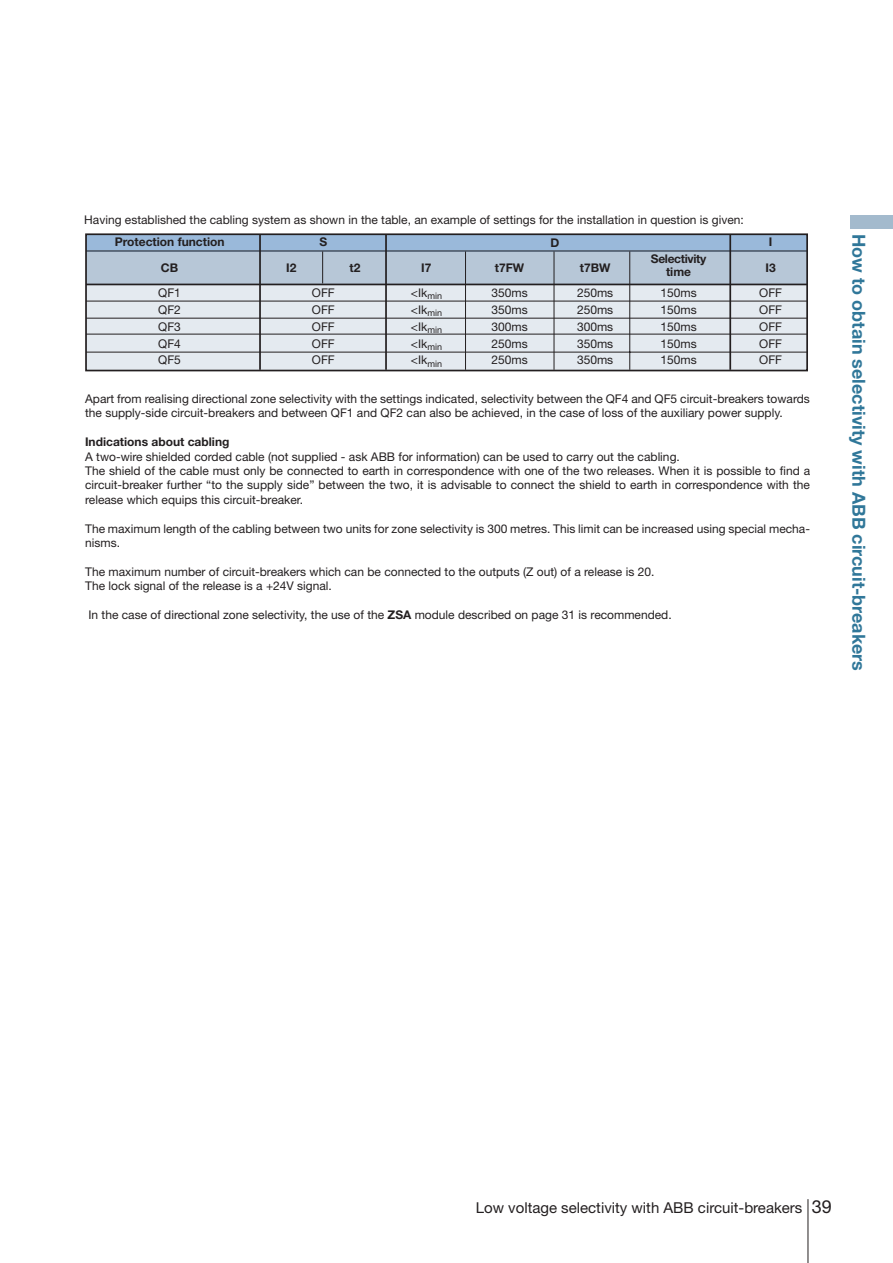
<style>
.page{position:relative;width:893px;height:1263px;background:#fff}
.page>*{position:absolute;margin:0;border:0;box-sizing:border-box;transform-origin:0 0}
.t1{font:700 18px "Helvetica Neue";color:#307799}
.t2{font:15px "Helvetica Neue";color:#231f20}
.t3{font:12px/17px "Helvetica Neue";color:#231f20;text-align:justify}
.t4{font:700 12px/25.3px "Helvetica Neue";color:#231f20;text-align:center}
.t5{font:700 12px/12.6px "Helvetica Neue";letter-spacing:-.025em;color:#231f20;text-align:center}
.s1{font-weight:700}
.s2{font-size:18px}
</style>
<div class="page">
<hr style="left:808px;top:1199px;width:1px;height:64px;background:#231f20">
<div style="left:850px;top:215px;width:43px;height:13px;background:#a3bacd"></div>
<div style="left:86px;top:234px;width:721px;height:137px;background:#e4eaf0"></div>
<div style="left:86px;top:251px;width:721px;height:33px;background:#b7c7d7"></div>
<div style="left:86px;top:234px;width:721px;height:17px;background:#9ab9da"></div>
<div style="left:85px;top:233px;width:723px;height:138px;border:2px solid #231f20"></div>
<hr style="left:86px;top:334px;width:722px;height:1px;background:#231f20">
<hr style="left:86px;top:318px;width:722px;height:1px;background:#231f20">
<hr style="left:86px;top:301px;width:722px;height:1px;background:#231f20">
<hr style="left:86px;top:284px;width:722px;height:1px;background:#231f20">
<hr style="left:86px;top:251px;width:722px;height:1px;background:#231f20">
<hr style="left:465px;top:251px;width:1px;height:119px;background:#231f20">
<hr style="left:554px;top:251px;width:1px;height:119px;background:#231f20">
<hr style="left:729px;top:234px;width:2px;height:136px;background:#231f20">
<hr style="left:259px;top:234px;width:2px;height:136px;background:#231f20">
<hr style="left:322px;top:251px;width:1px;height:32px;background:#231f20">
<hr style="left:385px;top:234px;width:2px;height:136px;background:#231f20">
<hr style="left:86px;top:352px;width:722px;height:1px;background:#231f20">
<hr style="left:630px;top:251px;width:1px;height:119px;background:#231f20">
<p class="t3" style="left:84px;top:211px;width:661px">Having established the cabling system as shown in the table, an example of settings for the installation in question is given:</p>
<p class="t4" style="left:550px;top:230px;width:10px">D</p>
<h1 class="t1" style="left:870px;top:234px;width:438px;rotate:90deg">How to obtain selectivity with ABB circuit-breakers</h1>
<p class="t4" style="left:319px;top:229px;width:9px">S</p>
<p class="t4" style="left:766px;top:229px;width:12px;text-align:left">I<br>I3</p>
<p class="t3" style="left:759px;top:284px;width:24px">OFF OFF OFF OFF OFF</p>
<p class="t4" style="left:115px;top:229px;width:111px">Protection function<br>CB</p>
<p class="t3" style="left:158px;top:284px;width:24px">QF1<br>QF2<br>QF3<br>QF4<br>QF5</p>
<p class="t5" style="left:651px;top:252px;width:57px">Selectivity time</p>
<p class="t3" style="left:660px;top:284px;width:38px">150ms 150ms 150ms 150ms 150ms</p>
<p class="t4" style="left:286px;top:254px;width:12px">I2</p>
<p class="t4" style="left:350px;top:254px;width:12px">t2</p>
<p class="t3" style="left:411px;top:254px;width:33px;line-height:25.3px;text-align:center"><span class="s1">I7 </span>&lt;Ik<sub>min</sub></p>
<p class="t3" style="left:411px;top:301px;width:33px">&lt;Ik<sub>min </sub>&lt;Ik<sub>min </sub>&lt;Ik<sub>min </sub>&lt;Ik<sub>min</sub></p>
<p class="t4" style="left:495px;top:254px;width:31px">t7FW</p>
<p class="t3" style="left:492px;top:284px;width:38px">350ms 350ms 300ms 250ms 250ms</p>
<p class="t4" style="left:580px;top:254px;width:32px">t7BW</p>
<p class="t3" style="left:577px;top:284px;width:38px">250ms 250ms 300ms 350ms 350ms</p>
<p class="t3" style="left:312px;top:284px;width:24px">OFF OFF OFF OFF OFF</p>
<p class="t3" style="left:85px;top:391px;width:726px;line-height:14.4px">Apart from realising directional zone selectivity with the settings indicated, selectivity between the QF4 and QF5 circuit-breakers towards the supply-side circuit-breakers and between QF1 and QF2 can also be achieved, in the case of loss of the auxiliary power supply.</p>
<p class="t4" style="left:85px;top:429px;width:146px">Indications about cabling</p>
<p class="t3" style="left:85px;top:449px;width:727px;line-height:14.4px;text-align:left">A two-wire shielded corded cable (not supplied - ask ABB for information) can be used to carry out the cabling.<br>The shield of the cable must only be connected to earth in correspondence with one of the two releases. When it is possible to find a circuit-breaker further “to the supply side” between the two, it is advisable to connect the shield to earth in correspondence with the release which equips this circuit-breaker.</p>
<p class="t3" style="left:85px;top:521px;width:726px;line-height:14.4px">The maximum length of the cabling between two units for zone selectivity is 300 metres. This limit can be increased using special mecha&shy;nisms.</p>
<p class="t3" style="left:85px;top:564px;width:571px;line-height:14.4px">The maximum number of circuit-breakers which can be connected to the outputs (Z out) of a release is 20.<br>The lock signal of the release is a +24V signal.</p>
<p class="t3" style="left:88px;top:606px;width:585px">In the case of directional zone selectivity, the use of the <span class="s1">ZSA</span> module described on page 31 is recommended.</p>
<p class="t2" style="left:476px;top:1199px;width:358px">Low voltage selectivity with ABB circuit-breakers <span class="s2">39</span></p>
</div>
